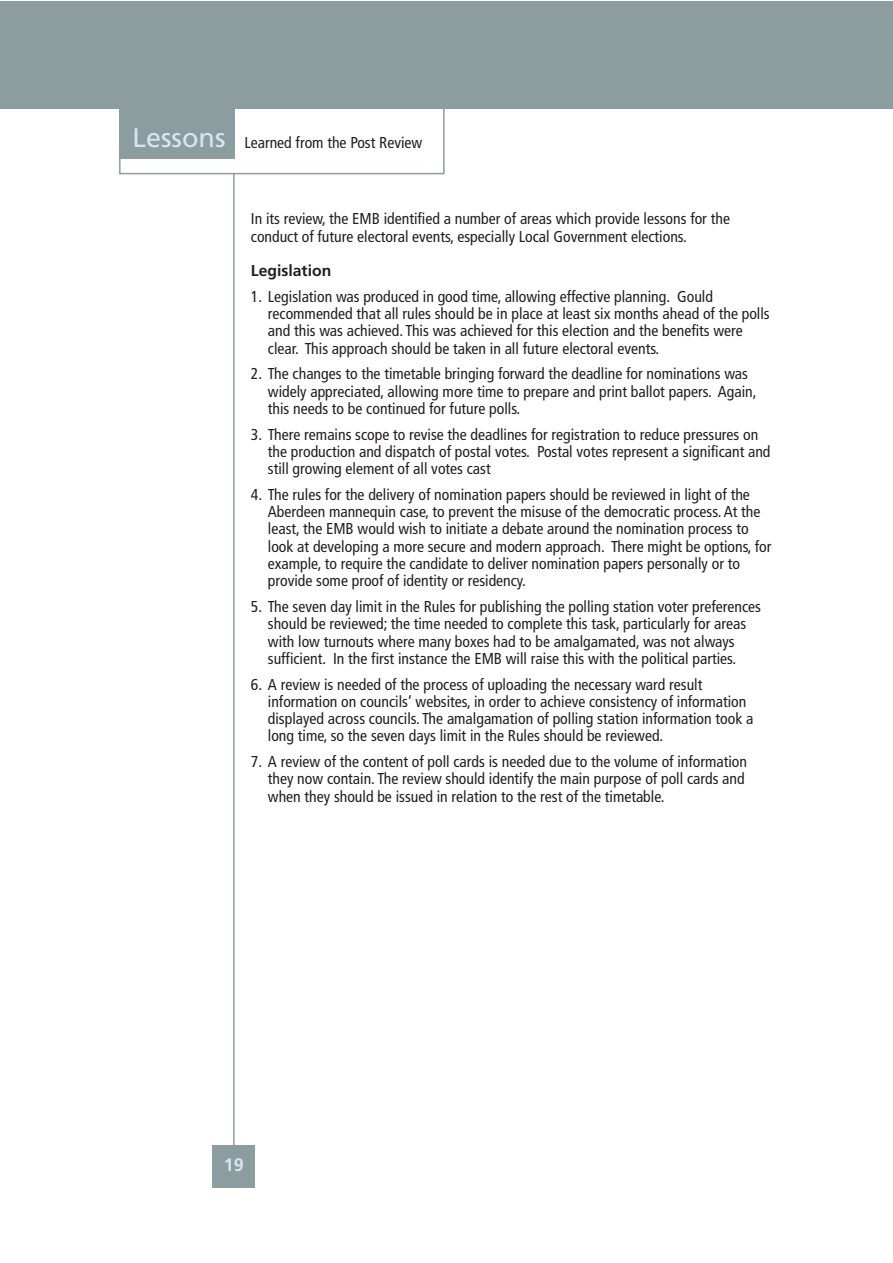
<style>
.page{position:relative;width:893px;height:1263px;background:#fff}
.page>*{position:absolute;margin:0;border:0;box-sizing:border-box;transform-origin:0 0}
.t1{font:700 18px "Frutiger LT";color:#d7e6eb}
.t2{font:condensed 15.75px/17.2px "Frutiger LT";color:#231f20}
.t3{font:700 15.75px "Frutiger LT";color:#231f20}
.s1{font-stretch:normal;font-size:27px;color:#d7e6eb}
</style>
<div class="page">
<hr style="left:233px;top:173px;width:2px;height:988px;background:#8c9d9f">
<div style="left:213px;top:1145px;width:42px;height:42px;background:#8c9d9f"></div>
<div style="left:0;top:1px;width:892px;height:107px;background:#8c9d9f"></div>
<div style="left:120px;top:98px;width:115px;height:61px;background:#8c9d9f"></div>
<div style="left:119px;top:105px;width:326px;height:69px;border:2px solid #8c9d9f"></div>
<p class="t2" style="left:133px;top:134px;width:291px"><span class="s1">Lessons</span> Learned from the Post Review</p>
<p class="t2" style="left:251px;top:210px;width:481px">In its review, the EMB identified a number of areas which provide lessons for the conduct of future electoral events, especially Local Government elections.</p>
<p class="t3" style="left:251px;top:261px;width:82px">Legislation</p>
<p class="t2" style="left:268px;top:288px;width:503px;text-indent:-17px">1. Legislation was produced in good time, allowing effective planning. Gould recommended that all rules should be in place at least six months ahead of the polls and this was achieved. This was achieved for this election and the benefits were clear. This approach should be taken in all future electoral events.</p>
<p class="t2" style="left:268px;top:365px;width:490px;text-indent:-17px">2. The changes to the timetable bringing forward the deadline for nominations was widely appreciated, allowing more time to prepare and print ballot papers. Again, this needs to be continued for future polls.</p>
<p class="t2" style="left:268px;top:426px;width:504px;text-indent:-17px">3. There remains scope to revise the deadlines for registration to reduce pressures on the production and dispatch of postal votes. Postal votes represent a significant and still growing element of all votes cast</p>
<p class="t2" style="left:268px;top:486px;width:505px;text-indent:-17px">4. The rules for the delivery of nomination papers should be reviewed in light of the Aberdeen mannequin case, to prevent the misuse of the democratic process. At the least, the EMB would wish to initiate a debate around the nomination process to look at developing a more secure and modern approach. There might be options, for example, to require the candidate to deliver nomination papers personally or to provide some proof of identity or residency.</p>
<p class="t2" style="left:251px;top:598px;width:512px;text-align:center">5. The seven day limit in the Rules for publishing the polling station voter preferences should be reviewed; the time needed to complete this task, particularly for areas<br>with low turnouts where many boxes had to be amalgamated, was not always sufficient. In the first instance the EMB will raise this with the political parties.</p>
<p class="t2" style="left:268px;top:675px;width:487px;text-indent:-17px">6. A review is needed of the process of uploading the necessary ward result information on councils’ websites, in order to achieve consistency of information displayed across councils. The amalgamation of polling station information took a long time, so the seven days limit in the Rules should be reviewed.</p>
<p class="t2" style="left:268px;top:753px;width:481px;text-indent:-17px">7. A review of the content of poll cards is needed due to the volume of information they now contain. The review should identify the main purpose of poll cards and when they should be issued in relation to the rest of the timetable.</p>
<p class="t1" style="left:224px;top:1154px;width:21px">19</p>
</div>
